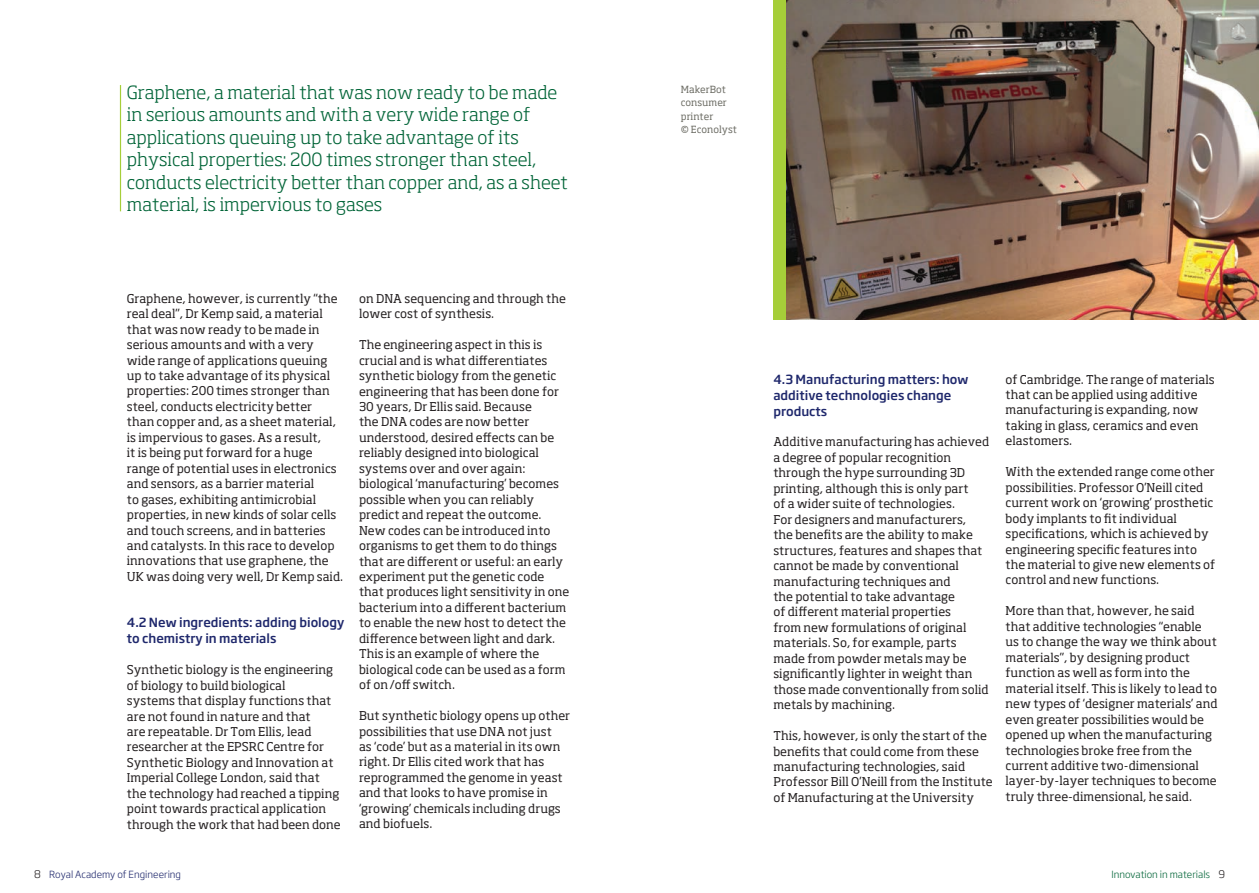
<style>
.page{position:relative;width:1259px;height:893px;background:#fff}
.page>*{position:absolute;margin:0;border:0;box-sizing:border-box;transform-origin:0 0}
.t1{font:300 18px/22.5px "Soho Pro";color:#006437}
.t2{font:500 12.45px/15.8px "Soho Gothic Pro";color:#1f286c}
.t3{font:12px/15.5px "Soho Pro";color:#231f20}
.t4{font:9.75px/13.5px "Soho Pro";color:#6d6d65}
.t5{font:300 9.75px "Soho Gothic Pro";color:#1f286c}
.t6{font:300 9.75px "Soho Gothic Pro";color:#006437}
.s1{font-size:10.5px;color:#231f20}
</style>
<div class="page">
<img style="left:786px;top:0;width:473px;height:320px">
<div style="left:773px;top:0;width:13px;height:320px;background:#a6ce39"></div>
<hr style="left:120px;top:85px;width:1px;height:126px;background:#a6ce39">
<p class="t1" style="left:127px;top:80px;width:442px">Graphene, a material that was now ready to be made in serious amounts and with a very wide range of applications queuing up to take advantage of its physical properties: 200 times stronger than steel, conducts electricity better than copper and, as a sheet material, is impervious to gases</p>
<p class="t4" style="left:681px;top:82px;width:58px">MakerBot consumer printer<br>© Econolyst</p>
<p class="t3" style="left:127px;top:290px;width:218px">Graphene, however, is currently “the real deal”, Dr Kemp said, a material that was now ready to be made in serious amounts and with a very wide range of applications queuing up to take advantage of its physical properties: 200 times stronger than steel, conducts electricity better<br>than copper and, as a sheet material, is impervious to gases. As a result,<br>it is being put forward for a huge range of potential uses in electronics and sensors, as a barrier material<br>to gases, exhibiting antimicrobial properties, in new kinds of solar cells and touch screens, and in batteries and catalysts. In this race to develop innovations that use graphene, the UK was doing very well, Dr Kemp said.</p>
<p class="t2" style="left:127px;top:614px;width:219px">4.2 New ingredients: adding biology to chemistry in materials</p>
<p class="t3" style="left:127px;top:661px;width:215px">Synthetic biology is the engineering of biology to build biological<br>systems that display functions that are not found in nature and that<br>are repeatable. Dr Tom Ellis, lead researcher at the EPSRC Centre for Synthetic Biology and Innovation at Imperial College London, said that the technology had reached a tipping point towards practical application through the work that had been done</p>
<p class="t3" style="left:359px;top:290px;width:208px">on DNA sequencing and through the lower cost of synthesis.</p>
<p class="t3" style="left:359px;top:336px;width:212px">The engineering aspect in this is crucial and is what differentiates synthetic biology from the genetic engineering that has been done for 30 years, Dr Ellis said. Because<br>the DNA codes are now better understood, desired effects can be reliably designed into biological systems over and over again: biological ‘manufacturing’ becomes possible when you can reliably predict and repeat the outcome.<br>New codes can be introduced into organisms to get them to do things that are different or useful: an early experiment put the genetic code that produces light sensitivity in one bacterium into a different bacterium to enable the new host to detect the difference between light and dark.<br>This is an example of where the biological code can be used as a form of on /off switch.</p>
<p class="t3" style="left:359px;top:707px;width:213px">But synthetic biology opens up other possibilities that use DNA not just<br>as ‘code’ but as a material in its own right. Dr Ellis cited work that has reprogrammed the genome in yeast and that looks to have promise in ‘growing’ chemicals including drugs and biofuels.</p>
<p class="t2" style="left:773px;top:371px;width:196px">4.3 Manufacturing matters: how additive technologies change products</p>
<p class="t3" style="left:773px;top:434px;width:217px">Additive manufacturing has achieved a degree of popular recognition through the hype surrounding 3D printing, although this is only part<br>of a wider suite of technologies.<br>For designers and manufacturers,<br>the benefits are the ability to make structures, features and shapes that cannot be made by conventional manufacturing techniques and<br>the potential to take advantage<br>of different material properties<br>from new formulations of original materials. So, for example, parts made from powder metals may be significantly lighter in weight than those made conventionally from solid metals by machining.</p>
<p class="t3" style="left:773px;top:727px;width:221px">This, however, is only the start of the benefits that could come from these manufacturing technologies, said Professor Bill O’Neill from the Institute of Manufacturing at the University</p>
<p class="t3" style="left:1005px;top:371px;width:211px">of Cambridge. The range of materials that can be applied using additive manufacturing is expanding, now taking in glass, ceramics and even elastomers.</p>
<p class="t3" style="left:1005px;top:464px;width:211px">With the extended range come other possibilities. Professor O’Neill cited current work on ‘growing’ prosthetic body implants to fit individual specifications, which is achieved by engineering specific features into the material to give new elements of control and new functions.</p>
<p class="t3" style="left:1005px;top:603px;width:213px">More than that, however, he said that additive technologies “enable us to change the way we think about materials”, by designing product function as well as form into the material itself. This is likely to lead to new types of ‘designer materials’ and even greater possibilities would be opened up when the manufacturing technologies broke free from the current additive two-dimensional layer-by-layer techniques to become truly three-dimensional, he said.</p>
<p class="t5" style="left:34px;top:867px;width:149px"><span class="s1">8</span> Royal Academy of Engineering</p>
<p class="t6" style="left:1111px;top:867px;width:115px">Innovation in materials <span class="s1">9</span></p>
</div>
